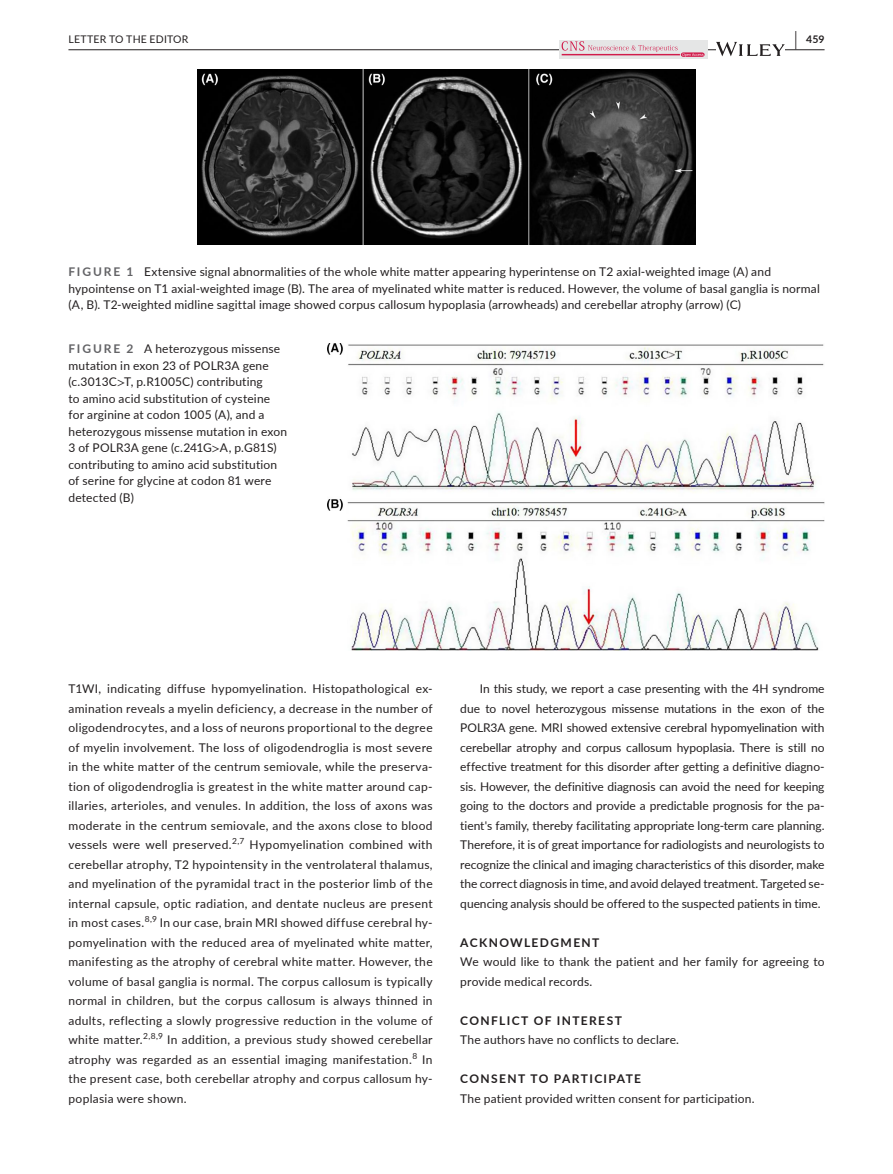
<style>
.page{position:relative;width:893px;height:1174px;background:#fff}
.page>*{position:absolute;margin:0;border:0;box-sizing:border-box;transform-origin:0 0}
.t1{font:12px/19.5px "Lato";letter-spacing:.015em;color:#231f20;text-align:justify}
.t2{font:700 12px "Lato";letter-spacing:.115em;color:#231f20}
.t3{font:10.5px "Lato";letter-spacing:.02em;color:#231f20}
.t4{font:700 10.5px "Lato";color:#231f20}
.t5{font:8.4px "Lato";color:#231f20}
.s1{font-size:19.5px}
.s2{font-weight:700;color:#636366}
.s3{font-family:"STIX"}
</style>
<div class="page">
<hr style="left:68px;top:49px;width:756px;height:1px;background:#231f20">
<div style="left:559px;top:40px;width:149px;height:18px;background:#e5e6e6"></div>
<svg style="left:562px;top:41px;width:141px;height:16px"></svg>
<svg style="left:716px;top:42px;width:69px;height:14px"></svg>
<img style="left:198px;top:69px;width:497px;height:175px">
<img style="left:327px;top:344px;width:497px;height:306px">
<p class="t3" style="left:68px;top:31px;width:121px">LETTER TO THE EDITOR</p>
<p class="t4" style="left:795px;top:31px;width:31px"><span class="s1">|</span> 459</p>
<p class="t1" style="left:68px;top:263px;width:753px;line-height:16.5px;text-align:left"><span class="s2">FIGURE 1</span> Extensive signal abnormalities of the whole white matter appearing hyperintense on T2 axial-weighted image (A) and hypointense on T1 axial-weighted image (B). The area of myelinated white matter is reduced. However, the volume of basal ganglia is normal (A, B). T2-weighted midline sagittal image showed corpus callosum hypoplasia (arrowheads) and cerebellar atrophy (arrow) (C)</p>
<p class="t1" style="left:68px;top:340px;width:220px;line-height:16.5px;text-align:left"><span class="s2">FIGURE 2</span> A heterozygous missense mutation in exon 23 of POLR3A gene (c.3013C<span class="s3">&gt;</span>T, p.R1005C) contributing<br>to amino acid substitution of cysteine for arginine at codon 1005 (A), and a heterozygous missense mutation in exon 3 of POLR3A gene (c.241G<span class="s3">&gt;</span>A, p.G81S) contributing to amino acid substitution of serine for glycine at codon 81 were detected (B)</p>
<p class="t1" style="left:68px;top:678px;width:366px">T1WI, indicating diffuse hypomyelination. Histopathological ex&shy;amination reveals a myelin deficiency, a decrease in the number of oligodendrocytes, and a loss of neurons proportional to the degree of myelin involvement. The loss of oligodendroglia is most severe in the white matter of the centrum semiovale, while the preserva&shy;tion of oligodendroglia is greatest in the white matter around cap&shy;illaries, arterioles, and venules. In addition, the loss of axons was moderate in the centrum semiovale, and the axons close to blood vessels were well preserved.</p>
<p class="t5" style="left:232px;top:835px;width:14px">2,7</p>
<p class="t1" style="left:68px;top:834px;width:366px;text-indent:181px">Hypomyelination combined with cerebellar atrophy, T2 hypointensity in the ventrolateral thalamus, and myelination of the pyramidal tract in the posterior limb of the internal capsule, optic radiation, and dentate nucleus are present in most cases.</p>
<p class="t5" style="left:145px;top:913px;width:14px">8,9</p>
<p class="t1" style="left:68px;top:912px;width:366px;text-indent:91px">In our case, brain MRI showed diffuse cerebral hy&shy;pomyelination with the reduced area of myelinated white matter, manifesting as the atrophy of cerebral white matter. However, the volume of basal ganglia is normal. The corpus callosum is typically normal in children, but the corpus callosum is always thinned in adults, reflecting a slowly progressive reduction in the volume of white matter.<sup>2,8,9</sup> In addition, a previous study showed cerebellar atrophy was regarded as an essential imaging manifestation.<sup>8</sup> In the present case, both cerebellar atrophy and corpus callosum hy&shy;poplasia were shown.</p>
<p class="t1" style="left:460px;top:678px;width:366px;text-indent:20px">In this study, we report a case presenting with the 4H syndrome due to novel heterozygous missense mutations in the exon of the POLR3A gene. MRI showed extensive cerebral hypomyelination with cerebellar atrophy and corpus callosum hypoplasia. There is still no effective treatment for this disorder after getting a definitive diagno&shy;sis. However, the definitive diagnosis can avoid the need for keeping going to the doctors and provide a predictable prognosis for the pa&shy;tient's family, thereby facilitating appropriate long-term care planning.<br>Therefore, it is of great importance for radiologists and neurologists to recognize the clinical and imaging characteristics of this disorder, make the correct diagnosis in time, and avoid delayed treatment. Targeted se&shy;quencing analysis should be offered to the suspected patients in time.</p>
<p class="t2" style="left:460px;top:933px;width:141px">ACKNOWLEDGMENT</p>
<p class="t1" style="left:460px;top:951px;width:366px">We would like to thank the patient and her family for agreeing to provide medical records.</p>
<p class="t2" style="left:460px;top:1011px;width:163px">CONFLICT OF INTEREST</p>
<p class="t1" style="left:460px;top:1029px;width:220px">The authors have no conflicts to declare.</p>
<p class="t2" style="left:460px;top:1070px;width:182px">CONSENT TO PARTICIPATE</p>
<p class="t1" style="left:460px;top:1088px;width:296px">The patient provided written consent for participation.</p>
</div>
